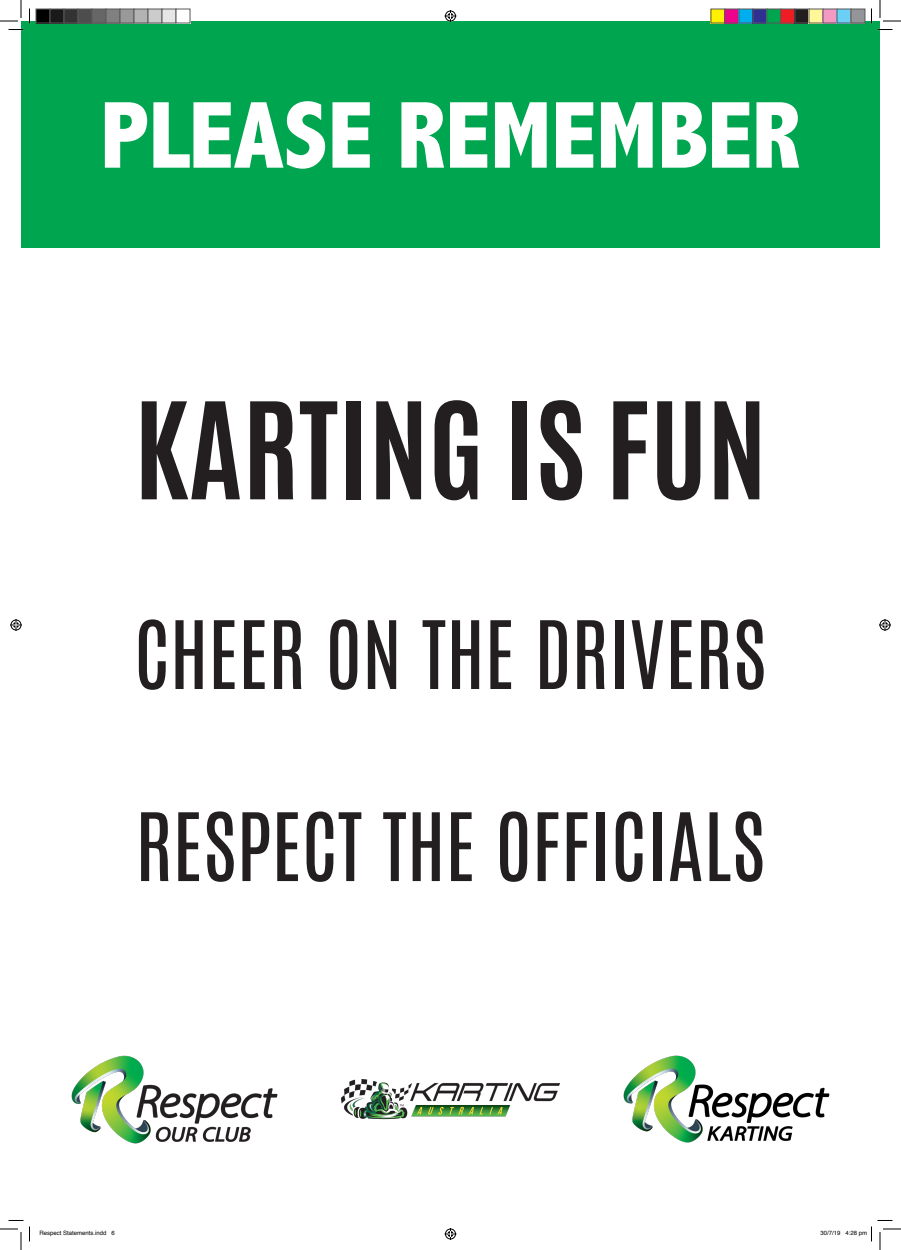
<style>
.page{position:relative;width:901px;height:1250px;background:#fff}
.page>*{position:absolute;margin:0;border:0;box-sizing:border-box;transform-origin:0 0}
.t1{font:700 114px "Antonio";color:#231f20}
.t2{font:800 condensed 96px "Abadi";color:#fff}
.t3{font:80px "Antonio";color:#231f20}
.t4{font:6px "Helvetica";color:#000}
</style>
<div class="page">
<div style="left:21px;top:21px;width:859px;height:227px;background:#00a54f"></div>
<img style="left:623px;top:1055px;width:207px;height:88px">
<img style="left:71px;top:1055px;width:207px;height:89px">
<img style="left:341px;top:1079px;width:219px;height:40px">
<svg style="left:0;top:0;width:30px;height:30px"></svg>
<svg style="left:0;top:1220px;width:30px;height:30px"></svg>
<svg style="left:871px;top:0;width:30px;height:30px"></svg>
<svg style="left:444px;top:10px;width:12px;height:12px"></svg>
<svg style="left:444px;top:1228px;width:12px;height:12px"></svg>
<svg style="left:10px;top:619px;width:12px;height:12px"></svg>
<svg style="left:879px;top:619px;width:12px;height:12px"></svg>
<div style="left:36px;top:9px;width:14px;height:14px;background:#000"></div>
<div style="left:36px;top:9px;width:15px;height:15px;border:1px solid #595959"></div>
<div style="left:50px;top:9px;width:14px;height:14px;background:#1a1a1a"></div>
<div style="left:50px;top:9px;width:15px;height:15px;border:1px solid #595959"></div>
<div style="left:64px;top:9px;width:14px;height:14px;background:#333"></div>
<div style="left:64px;top:9px;width:15px;height:15px;border:1px solid #595959"></div>
<div style="left:78px;top:9px;width:14px;height:14px;background:#4d4d4d"></div>
<div style="left:78px;top:9px;width:15px;height:15px;border:1px solid #595959"></div>
<div style="left:92px;top:9px;width:14px;height:14px;background:#666"></div>
<div style="left:92px;top:9px;width:15px;height:15px;border:1px solid #595959"></div>
<div style="left:106px;top:9px;width:14px;height:14px;background:#808080"></div>
<div style="left:106px;top:9px;width:15px;height:15px;border:1px solid #595959"></div>
<div style="left:120px;top:9px;width:14px;height:14px;background:#999"></div>
<div style="left:120px;top:9px;width:15px;height:15px;border:1px solid #595959"></div>
<div style="left:134px;top:9px;width:14px;height:14px;background:#b3b3b3"></div>
<div style="left:134px;top:9px;width:15px;height:15px;border:1px solid #595959"></div>
<div style="left:148px;top:9px;width:14px;height:14px;background:#ccc"></div>
<div style="left:148px;top:9px;width:15px;height:15px;border:1px solid #595959"></div>
<div style="left:162px;top:9px;width:14px;height:14px;background:#e6e6e6"></div>
<div style="left:162px;top:9px;width:15px;height:15px;border:1px solid #595959"></div>
<div style="left:176px;top:9px;width:14px;height:14px;background:#fff"></div>
<div style="left:711px;top:9px;width:14px;height:14px;background:#fff101"></div>
<div style="left:725px;top:9px;width:14px;height:14px;background:#ed028c"></div>
<div style="left:739px;top:9px;width:14px;height:14px;background:#00aeef"></div>
<div style="left:753px;top:9px;width:14px;height:14px;background:#2e3092"></div>
<div style="left:752px;top:9px;width:15px;height:15px;border:1px solid #595959"></div>
<div style="left:767px;top:9px;width:14px;height:14px;background:#00a54f"></div>
<div style="left:766px;top:9px;width:15px;height:15px;border:1px solid #595959"></div>
<div style="left:781px;top:9px;width:14px;height:14px;background:#ee1d23"></div>
<div style="left:795px;top:9px;width:14px;height:14px;background:#231f20"></div>
<div style="left:794px;top:9px;width:15px;height:15px;border:1px solid #595959"></div>
<div style="left:809px;top:9px;width:14px;height:14px;background:#fff79a"></div>
<div style="left:823px;top:9px;width:14px;height:14px;background:#f499c2"></div>
<div style="left:837px;top:9px;width:14px;height:14px;background:#6bcff6"></div>
<div style="left:851px;top:9px;width:14px;height:14px;background:#939598"></div>
<div style="left:850px;top:9px;width:15px;height:15px;border:1px solid #595959"></div>
<svg style="left:871px;top:1220px;width:30px;height:30px"></svg>
<p class="t2" style="left:101px;top:80px;width:701px">PLEASE REMEMBER</p>
<p class="t1" style="left:134px;top:364px;width:634px">KARTING IS FUN</p>
<p class="t3" style="left:134px;top:596px;width:634px">CHEER ON THE DRIVERS</p>
<p class="t3" style="left:135px;top:788px;width:632px">RESPECT THE OFFICIALS</p>
<p class="t4" style="left:40px;top:1228px;width:77px">Respect Statements.indd 6</p>
<p class="t4" style="left:820px;top:1228px;width:48px">30/7/19 4:28 pm</p>
</div>
